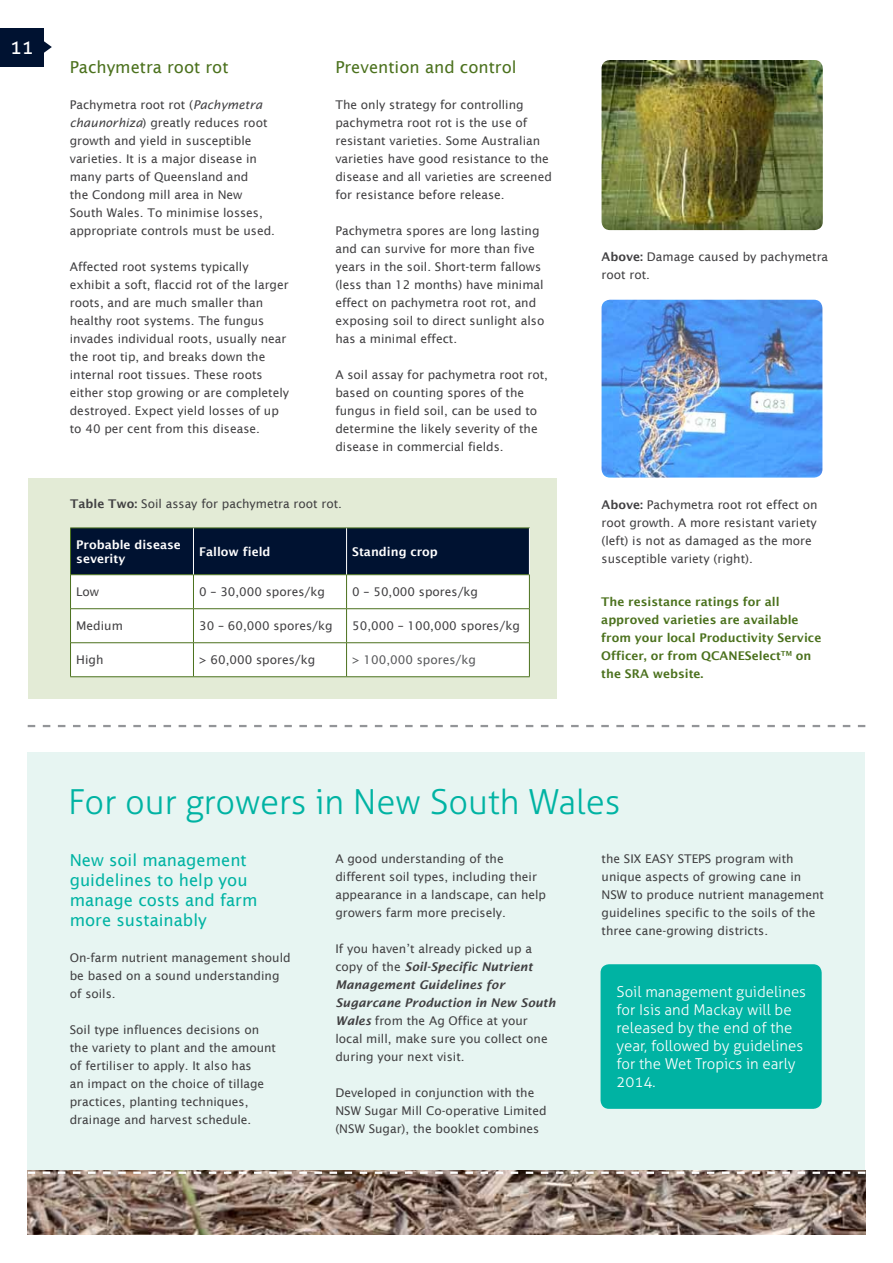
<style>
.page{position:relative;width:893px;height:1263px;background:#fff}
.page>*{position:absolute;margin:0;border:0;box-sizing:border-box;transform-origin:0 0}
.t1{font:300 34.5px "Aller";color:#00b3a3}
.t2{font:19.5px "Aller";color:#fff}
.t3{font:16.5px/19.8px "Lucida Sans";color:#00b3a3}
.t4{font:16.5px "Lucida Sans";color:#4b711d}
.t5{font:300 15px/18px "Aller";color:#fff}
.t6{font:12px/18px "Lucida Sans";color:#414042}
.t7{font:600 12px/18px "Lucida Sans";color:#4b711d}
.t8{font:600 12px/14.4px "Lucida Sans";color:#fff}
.t9{font:12px "Lucida Sans";color:#58595b}
.s1{font-style:italic}
.s2{font-weight:600}
.s3{font-weight:600;font-style:italic}
</style>
<div class="page">
<div style="left:27px;top:752px;width:838px;height:430px;background:#e7f5f2"></div>
<img style="left:28px;top:1170px;width:837px;height:64px">
<div style="left:28px;top:478px;width:529px;height:220px;background:#e3ebd6"></div>
<div style="left:71px;top:529px;width:458px;height:45px;background:#001231"></div>
<div style="left:71px;top:575px;width:458px;height:101px;background:#fff"></div>
<hr style="left:70px;top:528px;width:123px;height:1px;background:#4b711d">
<hr style="left:193px;top:528px;width:154px;height:1px;background:#4b711d">
<hr style="left:347px;top:528px;width:183px;height:1px;background:#4b711d">
<hr style="left:70px;top:528px;width:1px;height:47px;background:#4b711d">
<hr style="left:71px;top:574px;width:122px;height:1px;background:#4b711d">
<hr style="left:193px;top:574px;width:154px;height:1px;background:#4b711d">
<hr style="left:347px;top:574px;width:183px;height:1px;background:#4b711d">
<hr style="left:71px;top:608px;width:122px;height:1px;background:#4b711d">
<hr style="left:193px;top:608px;width:154px;height:1px;background:#4b711d">
<hr style="left:347px;top:608px;width:182px;height:1px;background:#4b711d">
<hr style="left:71px;top:642px;width:122px;height:1px;background:#4b711d">
<hr style="left:193px;top:642px;width:154px;height:1px;background:#4b711d">
<hr style="left:347px;top:642px;width:182px;height:1px;background:#4b711d">
<hr style="left:70px;top:676px;width:123px;height:1px;background:#4b711d">
<hr style="left:193px;top:676px;width:154px;height:1px;background:#4b711d">
<hr style="left:347px;top:676px;width:183px;height:1px;background:#4b711d">
<hr style="left:70px;top:575px;width:1px;height:34px;background:#4b711d">
<hr style="left:193px;top:575px;width:1px;height:33px;background:#4b711d">
<hr style="left:346px;top:575px;width:1px;height:33px;background:#4b711d">
<hr style="left:529px;top:575px;width:1px;height:34px;background:#4b711d">
<hr style="left:70px;top:609px;width:1px;height:34px;background:#4b711d">
<hr style="left:193px;top:609px;width:1px;height:33px;background:#4b711d">
<hr style="left:346px;top:609px;width:1px;height:33px;background:#4b711d">
<hr style="left:529px;top:609px;width:1px;height:34px;background:#4b711d">
<hr style="left:70px;top:643px;width:1px;height:33px;background:#4b711d">
<hr style="left:193px;top:643px;width:1px;height:33px;background:#4b711d">
<hr style="left:346px;top:643px;width:1px;height:33px;background:#4b711d">
<hr style="left:529px;top:643px;width:1px;height:33px;background:#4b711d">
<hr style="left:193px;top:528px;width:1px;height:46px;background:#fff">
<hr style="left:346px;top:528px;width:1px;height:46px;background:#fff">
<hr style="left:529px;top:528px;width:1px;height:46px;background:#fff">
<img style="left:601px;top:300px;width:221px;height:178px">
<img style="left:601px;top:60px;width:222px;height:170px">
<div style="left:601px;top:964px;width:221px;height:145px;background:#00b3a3;border-radius:9px"></div>
<svg style="left:28px;top:1171px;width:837px;height:3px;background:#b4a8a0"></svg>
<svg style="left:44px;top:41px;width:8px;height:12px"></svg>
<div style="left:0;top:28px;width:44px;height:38px;background:#001231"></div>
<svg style="left:28px;top:725px;width:837px;height:2px"></svg>
<h2 class="t2" style="left:10px;top:35px;width:25px">11</h2>
<h3 class="t4" style="left:70px;top:57px;width:160px">Pachymetra root rot</h3>
<p class="t6" style="left:70px;top:95px;width:207px">Pachymetra root rot (<span class="s1">Pachymetra chaunorhiza</span>) greatly reduces root growth and yield in susceptible varieties. It is a major disease in many parts of Queensland and<br>the Condong mill area in New<br>South Wales. To minimise losses, appropriate controls must be used.</p>
<p class="t6" style="left:70px;top:257px;width:221px">Affected root systems typically exhibit a soft, flaccid rot of the larger roots, and are much smaller than healthy root systems. The fungus invades individual roots, usually near the root tip, and breaks down the internal root tissues. These roots either stop growing or are completely destroyed. Expect yield losses of up to 40 per cent from this disease.</p>
<h3 class="t4" style="left:335px;top:57px;width:183px">Prevention and control</h3>
<p class="t6" style="left:335px;top:95px;width:218px">The only strategy for controlling pachymetra root rot is the use of resistant varieties. Some Australian varieties have good resistance to the disease and all varieties are screened for resistance before release.</p>
<p class="t6" style="left:335px;top:221px;width:210px">Pachymetra spores are long lasting and can survive for more than five years in the soil. Short-term fallows (less than 12 months) have minimal effect on pachymetra root rot, and exposing soil to direct sunlight also has a minimal effect.</p>
<p class="t6" style="left:335px;top:365px;width:214px">A soil assay for pachymetra root rot, based on counting spores of the fungus in field soil, can be used to determine the likely severity of the disease in commercial fields.</p>
<p class="t6" style="left:70px;top:494px;width:273px"><span class="s2">Table Two:</span> Soil assay for pachymetra root rot.</p>
<p class="t8" style="left:76px;top:537px;width:106px">Probable disease severity</p>
<p class="t8" style="left:199px;top:544px;width:73px">Fallow field</p>
<p class="t8" style="left:352px;top:544px;width:87px">Standing crop</p>
<p class="t6" style="left:76px;top:583px;width:25px">Low</p>
<p class="t6" style="left:199px;top:583px;width:127px">0 – 30,000 spores/kg</p>
<p class="t6" style="left:352px;top:583px;width:127px">0 – 50,000 spores/kg</p>
<p class="t6" style="left:76px;top:617px;width:48px">Medium</p>
<p class="t6" style="left:199px;top:617px;width:135px">30 – 60,000 spores/kg</p>
<p class="t6" style="left:352px;top:617px;width:169px">50,000 – 100,000 spores/kg</p>
<p class="t6" style="left:76px;top:651px;width:29px">High</p>
<p class="t6" style="left:199px;top:651px;width:118px">&gt; 60,000 spores/kg</p>
<p class="t9" style="left:352px;top:653px;width:125px">&gt; 100,000 spores/kg</p>
<p class="t6" style="left:602px;top:247px;width:228px"><span class="s2">Above:</span> Damage caused by pachymetra root rot.</p>
<p class="t6" style="left:601px;top:496px;width:218px"><span class="s2">Above:</span> Pachymetra root rot effect on root growth. A more resistant variety (left) is not as damaged as the more susceptible variety (right).</p>
<p class="t7" style="left:601px;top:592px;width:222px">The resistance ratings for all approved varieties are available from your local Productivity Service<br>Officer, or from QCANESelect<sup>TM</sup> on the SRA website.</p>
<h1 class="t1" style="left:68px;top:781px;width:554px">For our growers in New South Wales</h1>
<h3 class="t3" style="left:70px;top:850px;width:189px">New soil management guidelines to help you manage costs and farm more sustainably</h3>
<p class="t6" style="left:70px;top:948px;width:222px">On-farm nutrient management should be based on a sound understanding of soils.</p>
<p class="t6" style="left:70px;top:1020px;width:208px">Soil type influences decisions on the variety to plant and the amount of fertiliser to apply. It also has<br>an impact on the choice of tillage practices, planting techniques, drainage and harvest schedule.</p>
<p class="t6" style="left:335px;top:850px;width:212px">A good understanding of the different soil types, including their appearance in a landscape, can help growers farm more precisely.</p>
<p class="t6" style="left:335px;top:940px;width:222px">If you haven’t already picked up a copy of the <span class="s3">Soil-Specific Nutrient<br>Management Guidelines for<br>Sugarcane Production in New South<br>Wales</span> from the Ag Office at your local mill, make sure you collect one during your next visit.</p>
<p class="t6" style="left:335px;top:1084px;width:213px">Developed in conjunction with the<br>NSW Sugar Mill Co-operative Limited (NSW Sugar), the booklet combines</p>
<p class="t6" style="left:601px;top:850px;width:224px">the SIX EASY STEPS program with unique aspects of growing cane in NSW to produce nutrient management guidelines specific to the soils of the three cane-growing districts.</p>
<p class="t5" style="left:617px;top:982px;width:191px">Soil management guidelines for Isis and Mackay will be released by the end of the year, followed by guidelines for the Wet Tropics in early<br>2014.</p>
</div>
